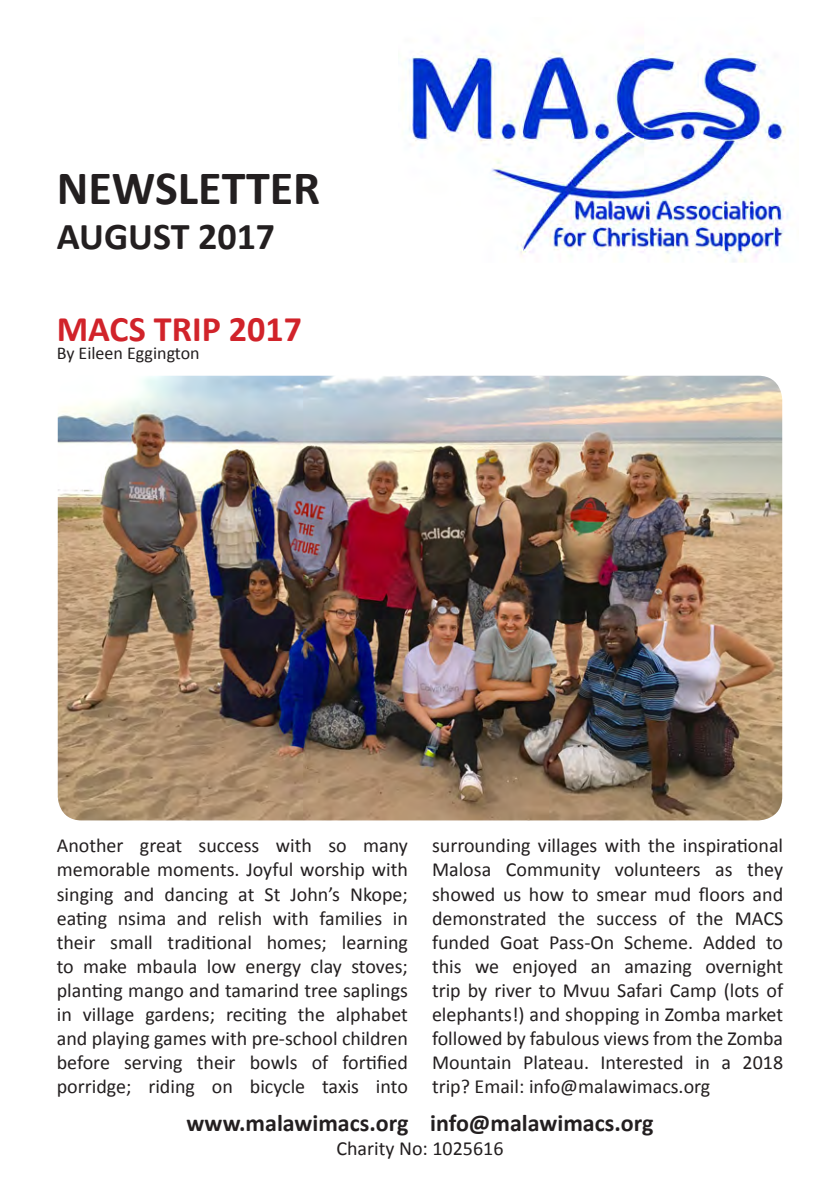
<style>
.page{position:relative;width:840px;height:1191px;background:#fff}
.page>*{position:absolute;margin:0;border:0;box-sizing:border-box;transform-origin:0 0}
.t1{font:700 48px "Calibri";color:#231f20}
.t2{font:700 38px "Calibri";color:#231f20}
.t3{font:700 36px "Calibri";color:#d1232a}
.t4{font:700 24px "Calibri";color:#231f20}
.t5{font:20px/24px "Calibri";color:#231f20;text-align:justify}
.t6{font:18px "Calibri";color:#231f20}
</style>
<div class="page">
<img style="left:402px;top:51px;width:387px;height:211px">
<img style="left:58px;top:376px;width:723px;height:444px">
<p class="t1" style="left:57px;top:157px;width:265px">NEWSLETTER</p>
<p class="t2" style="left:57px;top:212px;width:220px">AUGUST 2017</p>
<p class="t3" style="left:57px;top:306px;width:247px">MACS TRIP 2017</p>
<p class="t6" style="left:57px;top:342px;width:144px">By Eileen Eggington</p>
<p class="t5" style="left:57px;top:834px;width:352px">Another great success with so many memorable moments. Joyful worship with singing and dancing at St John’s Nkope; eating nsima and relish with families in their small traditional homes; learning to make mbaula low energy clay stoves; planting mango and tamarind tree saplings in village gardens; reciting the alphabet and playing games with pre-school children before serving their bowls of fortified porridge; riding on bicycle taxis into</p>
<p class="t5" style="left:432px;top:834px;width:352px">surrounding villages with the inspirational Malosa Community volunteers as they showed us how to smear mud floors and demonstrated the success of the MACS funded Goat Pass-On Scheme. Added to this we enjoyed an amazing overnight trip by river to Mvuu Safari Camp (lots of elephants!) and shopping in Zomba market followed by fabulous views from the Zomba Mountain Plateau. Interested in a 2018 trip? Email: info@malawimacs.org</p>
<p class="t4" style="left:186px;top:1107px;width:468px">www.malawimacs.org info@malawimacs.org</p>
<p class="t5" style="left:336px;top:1136px;width:168px">Charity No: 1025616</p>
</div>
